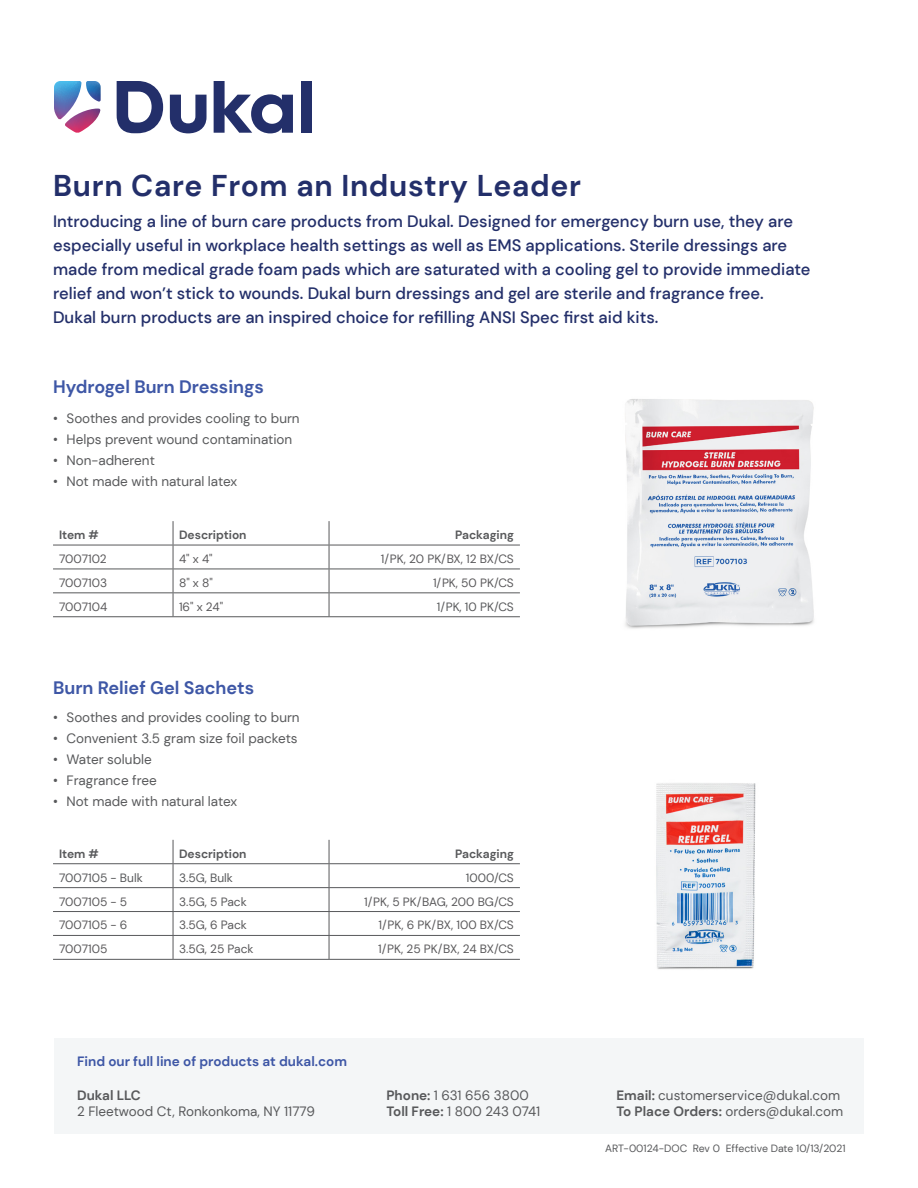
<style>
.page{position:relative;width:918px;height:1188px;background:#fff}
.page>*{position:absolute;margin:0;border:0;box-sizing:border-box;transform-origin:0 0}
.DM_Sans_Bold{font:700 30px "DM Sans";letter-spacing:.025em;color:#232f6a}
.t1{font:700 18px "DM Sans";color:#3e57a6}
.DM_Sans_Bold-2{font:500 16.5px/24px "DM Sans";color:#232f6a}
.t2{font:13.5px/16.2px "DM Sans";color:#58595b}
.t3{font:700 13.5px "DM Sans";color:#3e57a6}
.t4{font:700 13.5px "DM Sans";color:#58595b}
.t5{font:12px "DM Sans";color:#5a595b}
.t6{font:700 12px "DM Sans";color:#58595b}
.t7{font:12px "DM Sans";color:#58595b}
.t8{font:10.5px "DM Sans";color:#58595b}
.s1{font-weight:700}
</style>
<div class="page">
<div style="left:54px;top:1039px;width:810px;height:95px;background:#f4f6f7"></div>
<svg style="left:54px;top:81px;width:47px;height:52px"></svg>
<svg style="left:117px;top:81px;width:46px;height:52px"></svg>
<div style="left:301px;top:81px;width:11px;height:52px;background:#232f6a"></div>
<svg style="left:214px;top:81px;width:79px;height:52px"></svg>
<svg style="left:170px;top:95px;width:37px;height:38px"></svg>
<hr style="left:53px;top:545px;width:120px;height:1px;background:#58595b">
<hr style="left:173px;top:545px;width:156px;height:1px;background:#58595b">
<hr style="left:329px;top:545px;width:191px;height:1px;background:#58595b">
<hr style="left:53px;top:569px;width:120px;height:1px;background:#58595b">
<hr style="left:173px;top:569px;width:156px;height:1px;background:#58595b">
<hr style="left:329px;top:569px;width:191px;height:1px;background:#58595b">
<hr style="left:53px;top:592px;width:120px;height:1px;background:#58595b">
<hr style="left:173px;top:592px;width:156px;height:1px;background:#58595b">
<svg style="left:173px;top:521px;width:1px;height:95px"></svg>
<hr style="left:329px;top:592px;width:191px;height:1px;background:#58595b">
<svg style="left:329px;top:521px;width:1px;height:95px"></svg>
<hr style="left:53px;top:616px;width:120px;height:1px;background:#58595b">
<hr style="left:173px;top:616px;width:156px;height:1px;background:#58595b">
<hr style="left:329px;top:616px;width:191px;height:1px;background:#58595b">
<hr style="left:53px;top:863px;width:120px;height:1px;background:#58595b">
<hr style="left:173px;top:863px;width:156px;height:1px;background:#58595b">
<hr style="left:329px;top:863px;width:191px;height:1px;background:#58595b">
<hr style="left:53px;top:887px;width:120px;height:1px;background:#58595b">
<hr style="left:173px;top:887px;width:156px;height:1px;background:#58595b">
<hr style="left:329px;top:887px;width:191px;height:1px;background:#58595b">
<hr style="left:53px;top:911px;width:120px;height:1px;background:#58595b">
<hr style="left:173px;top:911px;width:156px;height:1px;background:#58595b">
<hr style="left:329px;top:911px;width:191px;height:1px;background:#58595b">
<hr style="left:53px;top:935px;width:120px;height:1px;background:#58595b">
<hr style="left:173px;top:935px;width:156px;height:1px;background:#58595b">
<svg style="left:173px;top:840px;width:1px;height:119px"></svg>
<hr style="left:329px;top:935px;width:191px;height:1px;background:#58595b">
<svg style="left:329px;top:840px;width:1px;height:119px"></svg>
<hr style="left:53px;top:959px;width:120px;height:1px;background:#58595b">
<hr style="left:173px;top:959px;width:156px;height:1px;background:#58595b">
<hr style="left:329px;top:959px;width:191px;height:1px;background:#58595b">
<img style="left:656px;top:783px;width:100px;height:186px">
<img style="left:625px;top:399px;width:189px;height:230px">
<p class="DM_Sans_Bold" style="left:53px;top:167px;width:530px">Burn Care From an Industry Leader</p>
<p class="DM_Sans_Bold-2" style="left:53px;top:210px;width:759px">Introducing a line of burn care products from Dukal. Designed for emergency burn use, they are especially useful in workplace health settings as well as EMS applications. Sterile dressings are made from medical grade foam pads which are saturated with a cooling gel to provide immediate relief and won’t stick to wounds. Dukal burn dressings and gel are sterile and fragrance free.<br>Dukal burn products are an inspired choice for refilling ANSI Spec first aid kits.</p>
<p class="t1" style="left:53px;top:376px;width:212px">Hydrogel Burn Dressings</p>
<p class="t2" style="left:53px;top:410px;width:248px">• Soothes and provides cooling to burn</p>
<p class="t2" style="left:53px;top:431px;width:241px">• Helps prevent wound contamination</p>
<p class="t2" style="left:53px;top:452px;width:103px">• Non-adherent</p>
<p class="t2" style="left:53px;top:473px;width:186px">• Not made with natural latex</p>
<p class="t6" style="left:59px;top:527px;width:41px">Item #</p>
<p class="t6" style="left:179px;top:527px;width:69px">Description</p>
<p class="t6" style="left:455px;top:527px;width:60px">Packaging</p>
<p class="t5" style="left:59px;top:551px;width:49px">7007102</p>
<p class="t5" style="left:179px;top:551px;width:35px">4" x 4"</p>
<p class="t5" style="left:381px;top:551px;width:135px">1/PK, 20 PK/BX, 12 BX/CS</p>
<p class="t5" style="left:59px;top:575px;width:50px">7007103</p>
<p class="t5" style="left:179px;top:575px;width:35px">8" x 8"</p>
<p class="t5" style="left:433px;top:575px;width:82px">1/PK, 50 PK/CS</p>
<p class="t5" style="left:59px;top:599px;width:50px">7007104</p>
<p class="t5" style="left:179px;top:599px;width:46px">16" x 24"</p>
<p class="t7" style="left:437px;top:599px;width:79px">1/PK, 10 PK/CS</p>
<p class="t1" style="left:53px;top:677px;width:203px">Burn Relief Gel Sachets</p>
<p class="t2" style="left:53px;top:709px;width:248px">• Soothes and provides cooling to burn</p>
<p class="t2" style="left:53px;top:730px;width:246px">• Convenient 3.5 gram size foil packets</p>
<p class="t2" style="left:53px;top:751px;width:100px">• Water soluble</p>
<p class="t2" style="left:53px;top:772px;width:105px">• Fragrance free</p>
<p class="t2" style="left:53px;top:793px;width:186px">• Not made with natural latex</p>
<p class="t6" style="left:59px;top:846px;width:41px">Item #</p>
<p class="t6" style="left:179px;top:846px;width:69px">Description</p>
<p class="t6" style="left:455px;top:846px;width:60px">Packaging</p>
<p class="t7" style="left:59px;top:870px;width:85px">7007105 - Bulk</p>
<p class="t7" style="left:179px;top:870px;width:55px">3.5G, Bulk</p>
<p class="t7" style="left:466px;top:870px;width:49px">1000/CS</p>
<p class="t5" style="left:59px;top:894px;width:70px">7007105 - 5</p>
<p class="t5" style="left:179px;top:894px;width:69px">3.5G, 5 Pack</p>
<p class="t5" style="left:364px;top:894px;width:151px">1/PK, 5 PK/BAG, 200 BG/CS</p>
<p class="t5" style="left:59px;top:918px;width:70px">7007105 - 6</p>
<p class="t5" style="left:179px;top:918px;width:69px">3.5G, 6 Pack</p>
<p class="t5" style="left:379px;top:918px;width:137px">1/PK, 6 PK/BX, 100 BX/CS</p>
<p class="t5" style="left:59px;top:942px;width:50px">7007105</p>
<p class="t5" style="left:179px;top:942px;width:76px">3.5G, 25 Pack</p>
<p class="t5" style="left:378px;top:942px;width:137px">1/PK, 25 PK/BX, 24 BX/CS</p>
<p class="t3" style="left:77px;top:1053px;width:272px">Find our full line of products at dukal.com</p>
<p class="t4" style="left:77px;top:1087px;width:65px">Dukal LLC</p>
<p class="t2" style="left:77px;top:1103px;width:239px">2 Fleetwood Ct, Ronkonkoma, NY 11779</p>
<p class="t2" style="left:386px;top:1087px;width:155px"><span class="s1">Phone:</span> 1 631 656 3800<br><span class="s1">Toll Free:</span> 1 800 243 0741</p>
<p class="t2" style="left:616px;top:1087px;width:228px"><span class="s1">Email:</span> customerservice@dukal.com<br><span class="s1">To Place Orders:</span> orders@dukal.com</p>
<p class="t8" style="left:605px;top:1142px;width:242px">ART-00124-DOC Rev 0 Effective Date 10/13/2021</p>
</div>
